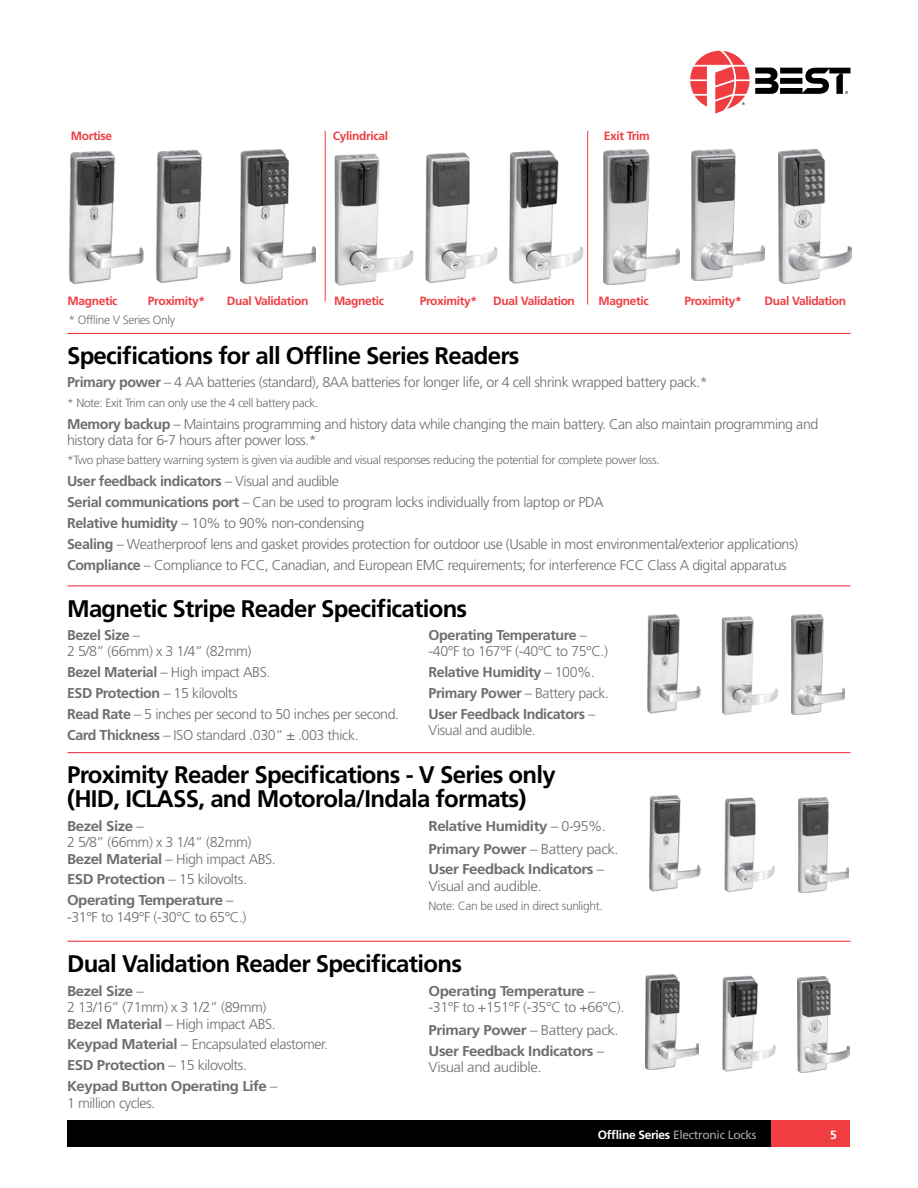
<style>
.page{position:relative;width:918px;height:1188px;background:#fff}
.page>*{position:absolute;margin:0;border:0;box-sizing:border-box;transform-origin:0 0}
.t1{font:700 24px/24px "Frutiger";letter-spacing:-.03em;color:#000}
.t2{font:300 14.25px/20.9px "Frutiger";letter-spacing:-.03em;color:#6d6e71}
.t3{font:700 14.25px/20.9px "Frutiger";letter-spacing:-.03em;color:#6d6e71;scale:1.05 1}
.t4{font:300 14.25px/16.5px "Frutiger";letter-spacing:-.03em;color:#6d6e71;scale:1.05 1}
.t5{font:700 14.25px/20.9px "Frutiger";letter-spacing:-.03em;color:#6d6e71}
.t6{font:300 12px "Frutiger";letter-spacing:-.03em;color:#6d6e71}
.t7{font:700 12px "Frutiger";letter-spacing:-.03em;color:#ef3d42}
.t8{font:12px "Frutiger";letter-spacing:-.025em;color:#a7a9ac}
.t9{font:700 12px "Frutiger";color:#fff}
.s1{font-weight:700}
.s2{font-weight:300}
.s3{font-weight:700;color:#fff}
</style>
<div class="page">
<svg style="left:690px;top:51px;width:160px;height:63px"></svg>
<div style="left:770px;top:1120px;width:80px;height:28px;background:#ef3d42"></div>
<div style="left:67px;top:1120px;width:703px;height:28px;background:#000"></div>
<hr style="left:68px;top:333px;width:782px;height:1px;background:#ef3d42">
<hr style="left:68px;top:585px;width:782px;height:1px;background:#ef3d42">
<hr style="left:68px;top:752px;width:782px;height:1px;background:#ef3d42">
<hr style="left:68px;top:941px;width:782px;height:1px;background:#ef3d42">
<img style="left:69px;top:150px;width:75px;height:134px">
<img style="left:156px;top:149px;width:75px;height:134px">
<img style="left:241px;top:149px;width:74px;height:134px">
<img style="left:334px;top:153px;width:80px;height:133px">
<img style="left:425px;top:152px;width:73px;height:132px">
<img style="left:509px;top:150px;width:74px;height:134px">
<img style="left:604px;top:149px;width:75px;height:135px">
<img style="left:692px;top:149px;width:73px;height:131px">
<img style="left:778px;top:149px;width:73px;height:135px">
<hr style="left:325px;top:131px;width:1px;height:171px;background:#ef3d42">
<hr style="left:587px;top:131px;width:1px;height:173px;background:#ef3d42">
<img style="left:721px;top:616px;width:57px;height:99px">
<img style="left:647px;top:614px;width:53px;height:99px">
<img style="left:792px;top:614px;width:53px;height:101px">
<img style="left:724px;top:797px;width:51px;height:96px">
<img style="left:649px;top:795px;width:51px;height:97px">
<div style="left:799px;top:797px;width:51px;height:98px;background:linear-gradient(to right,#fff,#fff)"></div>
<img style="left:799px;top:797px;width:50px;height:95px">
<img style="left:722px;top:975px;width:54px;height:97px">
<img style="left:646px;top:974px;width:53px;height:96px">
<img style="left:798px;top:977px;width:52px;height:96px">
<p class="t7" style="left:71px;top:129px;width:43px">Mortise</p>
<p class="t7" style="left:333px;top:129px;width:57px">Cylindrical</p>
<p class="t7" style="left:604px;top:129px;width:48px">Exit Trim</p>
<p class="t7" style="left:68px;top:293px;width:52px">Magnetic</p>
<p class="t7" style="left:148px;top:293px;width:59px">Proximity*</p>
<p class="t7" style="left:227px;top:293px;width:83px">Dual Validation</p>
<p class="t7" style="left:334px;top:293px;width:52px">Magnetic</p>
<p class="t7" style="left:420px;top:293px;width:59px">Proximity*</p>
<p class="t7" style="left:493px;top:293px;width:83px">Dual Validation</p>
<p class="t7" style="left:599px;top:293px;width:52px">Magnetic</p>
<p class="t7" style="left:684px;top:293px;width:59px">Proximity*</p>
<p class="t7" style="left:765px;top:293px;width:83px">Dual Validation</p>
<p class="t6" style="left:69px;top:313px;width:108px">* Offline V Series Only</p>
<h1 class="t1" style="left:67px;top:344px;width:454px">Specifications for all Offline Series Readers</h1>
<p class="t2" style="left:67px;top:372px;width:642px"><span class="s1">Primary power</span> – 4 AA batteries (standard), 8AA batteries for longer life, or 4 cell shrink wrapped battery pack.*</p>
<p class="t6" style="left:67px;top:396px;width:253px">* Note: Exit Trim can only use the 4 cell battery pack.</p>
<p class="t2" style="left:67px;top:415px;width:753px;line-height:16.5px"><span class="s1">Memory backup</span> – Maintains programming and history data while changing the main battery. Can also maintain programming and history data for 6-7 hours after power loss.*</p>
<p class="t6" style="left:67px;top:454px;width:594px">*Two phase battery warning system is given via audible and visual responses reducing the potential for complete power loss.</p>
<p class="t2" style="left:67px;top:471px;width:733px"><span class="s1">User feedback indicators</span> – Visual and audible<br><span class="s1">Serial communications port</span> – Can be used to program locks individually from laptop or PDA<br><span class="s1">Relative humidity</span> – 10% to 90% non-condensing<br><span class="s1">Sealing</span> – Weatherproof lens and gasket provides protection for outdoor use (Usable in most environmental/exterior applications)<br><span class="s1">Compliance</span> – Compliance to FCC, Canadian, and European EMC requirements; for interference FCC Class A digital apparatus</p>
<h1 class="t1" style="left:67px;top:596px;width:402px">Magnetic Stripe Reader Specifications</h1>
<p class="t2" style="left:67px;top:627px;width:186px;line-height:16.5px"><span class="s1">Bezel Size</span> –<br>2 5/8” (66mm) x 3 1/4” (82mm)</p>
<p class="t2" style="left:67px;top:662px;width:334px"><span class="s1">Bezel Material</span> – High impact ABS.<br><span class="s1">ESD Protection</span> – 15 kilovolts<br><span class="s1">Read Rate</span> – 5 inches per second to 50 inches per second.<br><span class="s1">Card Thickness</span> – ISO standard .030” ± .003 thick.</p>
<p class="t2" style="left:429px;top:627px;width:181px;line-height:16.5px"><span class="s1">Operating Temperature</span> – -40°F to 167°F (-40°C to 75°C.)</p>
<p class="t5" style="left:429px;top:662px;width:182px">Relative Humidity <span class="s2">– 100%.<br></span>Primary Power <span class="s2">– Battery pack.<br></span>User Feedback Indicators <span class="s2">–</span></p>
<p class="t2" style="left:429px;top:720px;width:109px">Visual and audible.</p>
<h1 class="t1" style="left:67px;top:763px;width:490px">Proximity Reader Specifications - V Series only (HID, ICLASS, and Motorola/Indala formats)</h1>
<p class="t4" style="left:67px;top:817px;width:200px"><span class="s1">Bezel Size</span> –<br>2 5/8” (66mm) x 3 1/4” (82mm)<br><span class="s1">Bezel Material</span> – High impact ABS.</p>
<p class="t3" style="left:67px;top:869px;width:173px">ESD Protection <span class="s2">– 15 kilovolts.<br></span>Operating Temperature <span class="s2">–</span></p>
<p class="t2" style="left:67px;top:906px;width:181px">-31°F to 149°F (-30°C to 65°C.)</p>
<p class="t3" style="left:429px;top:814px;width:183px;line-height:23px">Relative Humidity <span class="s2">– 0-95%.<br></span>Primary Power <span class="s2">– Battery pack.</span></p>
<p class="t3" style="left:429px;top:861px;width:169px;line-height:16.5px">User Feedback Indicators <span class="s2">–<br>Visual and audible.</span></p>
<p class="t6" style="left:429px;top:899px;width:176px">Note: Can be used in direct sunlight.</p>
<h1 class="t1" style="left:67px;top:952px;width:396px">Dual Validation Reader Specifications</h1>
<p class="t4" style="left:67px;top:982px;width:200px"><span class="s1">Bezel Size</span> –<br>2 13/16” (71mm) x 3 1/2” (89mm)<br><span class="s1">Bezel Material</span> – High impact ABS.</p>
<p class="t3" style="left:67px;top:1034px;width:250px">Keypad Material <span class="s2">– Encapsulated elastomer.<br></span>ESD Protection <span class="s2">– 15 kilovolts.<br></span>Keypad Button Operating Life <span class="s2">–</span></p>
<p class="t2" style="left:67px;top:1092px;width:90px">1 million cycles.</p>
<p class="t4" style="left:429px;top:982px;width:188px"><span class="s1">Operating Temperature</span> – -31°F to +151°F (-35°C to +66°C).</p>
<p class="t3" style="left:429px;top:1020px;width:183px">Primary Power <span class="s2">– Battery pack.<br></span>User Feedback Indicators <span class="s2">–</span></p>
<p class="t4" style="left:429px;top:1059px;width:109px">Visual and audible.</p>
<p class="t8" style="left:598px;top:1127px;width:160px"><span class="s3">Offline Series</span> Electronic Locks</p>
<p class="t9" style="left:830px;top:1128px;width:8px">5</p>
</div>
